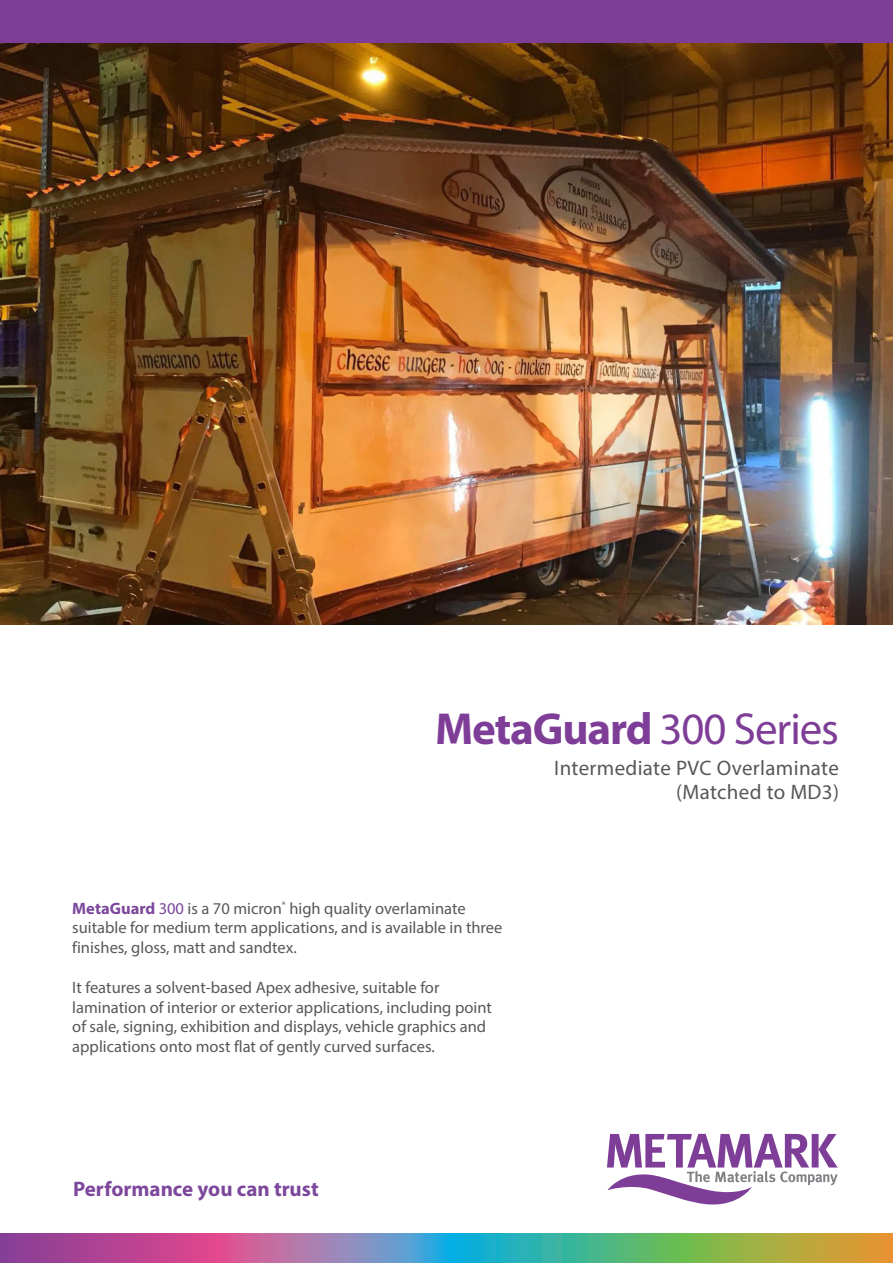
<style>
.page{position:relative;width:893px;height:1263px;background:#fff}
.page>*{position:absolute;margin:0;border:0;box-sizing:border-box;transform-origin:0 0}
.t1{font:700 45px "Myriad Pro";letter-spacing:-.025em;color:#7e3e98}
.t2{font:21px/24px "Myriad Pro";letter-spacing:.015em;color:#57585a;text-align:right}
.t3{font:700 21px "Myriad Pro";color:#7d489c}
.t4{font:16.5px/19.8px "Myriad Pro";color:#57585a}
.s1{font-weight:400}
.s2{font-weight:700;color:#7d489c}
.s3{color:#7d489c}
</style>
<div class="page">
<img style="left:0;top:43px;width:893px;height:582px">
<svg style="left:607px;top:1134px;width:231px;height:71px"></svg>
<svg style="left:0;top:1233px;width:893px;height:30px;background:#8a898b"></svg>
<div style="left:0;top:0;width:893px;height:43px;background:#7e3e98"></div>
<p class="t1" style="left:435px;top:699px;width:405px">MetaGuard <span class="s1">300 Series</span></p>
<p class="t4" style="left:72px;top:898px;width:432px"><span class="s2">MetaGuard</span> <span class="s3">300</span> is a 70 micron<sup>*</sup> high quality overlaminate suitable for medium term applications, and is available in three finishes, gloss, matt and sandtex.</p>
<p class="t4" style="left:72px;top:977px;width:421px">It features a solvent-based Apex adhesive, suitable for lamination of interior or exterior applications, including point of sale, signing, exhibition and displays, vehicle graphics and applications onto most flat of gently curved surfaces.</p>
<p class="t3" style="left:73px;top:1175px;width:247px">Performance you can trust</p>
<p class="t2" style="left:554px;top:755px;width:286px">Intermediate PVC Overlaminate (Matched to MD3)</p>
</div>
